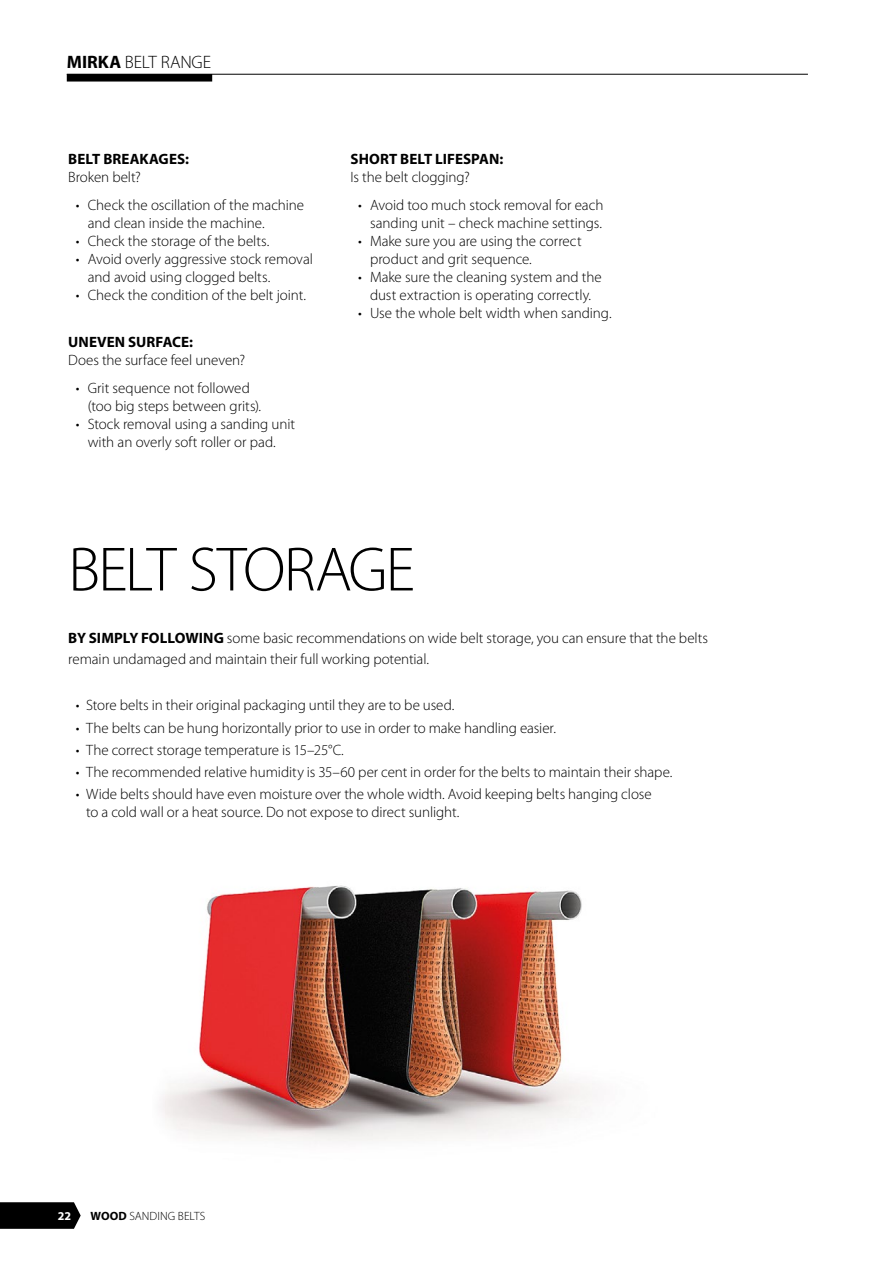
<style>
.page{position:relative;width:893px;height:1263px;background:#fff}
.page>*{position:absolute;margin:0;border:0;box-sizing:border-box;transform-origin:0 0}
.t1{font:300 63px "Myriad Pro";letter-spacing:-.03em;color:#000}
.t2{font:300 18px "Myriad Pro";letter-spacing:-.01em;color:#000}
.t3{font:300 15px/18px "Myriad Pro";letter-spacing:-.005em;color:#000}
.t4{font:700 15px "Myriad Pro";letter-spacing:.005em;color:#000}
.t5{font:300 12px "Myriad Pro";color:#000}
.t6{font:700 12px "Myriad Pro";color:#fff}
.s1{font-weight:700}
</style>
<div class="page">
<hr style="left:67px;top:74px;width:741px;height:1px;background:#000">
<div style="left:67px;top:74px;width:145px;height:8px;background:#000"></div>
<img style="left:160px;top:885px;width:432px;height:257px">
<svg style="left:0;top:1202px;width:81px;height:27px;background:#0f0f0f"></svg>
<p class="t2" style="left:67px;top:52px;width:146px"><span class="s1">MIRKA</span> BELT RANGE</p>
<p class="t4" style="left:68px;top:149px;width:122px">BELT BREAKAGES:</p>
<p class="t3" style="left:68px;top:168px;width:74px">Broken belt?</p>
<p class="t3" style="left:88px;top:197px;width:218px;text-indent:-12px">• Check the oscillation of the machine and clean inside the machine.</p>
<p class="t3" style="left:76px;top:233px;width:195px">• Check the storage of the belts.</p>
<p class="t3" style="left:88px;top:251px;width:227px;text-indent:-12px">• Avoid overly aggressive stock removal and avoid using clogged belts.</p>
<p class="t3" style="left:76px;top:287px;width:232px">• Check the condition of the belt joint.</p>
<p class="t4" style="left:68px;top:332px;width:126px">UNEVEN SURFACE:</p>
<p class="t3" style="left:68px;top:351px;width:178px">Does the surface feel uneven?</p>
<p class="t3" style="left:88px;top:380px;width:175px;text-indent:-12px">• Grit sequence not followed (too big steps between grits).</p>
<p class="t3" style="left:76px;top:416px;width:221px;text-align:center">• Stock removal using a sanding unit with an overly soft roller or pad.</p>
<p class="t4" style="left:351px;top:149px;width:154px">SHORT BELT LIFESPAN:</p>
<p class="t3" style="left:351px;top:168px;width:121px">Is the belt clogging?</p>
<p class="t3" style="left:358px;top:197px;width:247px;text-align:right">• Avoid too much stock removal for each sanding unit – check machine settings.</p>
<p class="t3" style="left:370px;top:233px;width:213px;text-indent:-12px">• Make sure you are using the correct product and grit sequence.</p>
<p class="t3" style="left:358px;top:269px;width:245px;text-align:center">• Make sure the cleaning system and the dust extraction is operating correctly.</p>
<p class="t3" style="left:358px;top:305px;width:255px">• Use the whole belt width when sanding.</p>
<h1 class="t1" style="left:68px;top:535px;width:348px">BELT STORAGE</h1>
<p class="t3" style="left:68px;top:627px;width:641px;line-height:21px"><span class="s1">BY SIMPLY FOLLOWING</span> some basic recommendations on wide belt storage, you can ensure that the belts remain undamaged and maintain their full working potential.</p>
<p class="t3" style="left:76px;top:696px;width:380px">• Store belts in their original packaging until they are to be used.</p>
<p class="t3" style="left:76px;top:719px;width:482px">• The belts can be hung horizontally prior to use in order to make handling easier.</p>
<p class="t3" style="left:76px;top:741px;width:270px">• The correct storage temperature is 15–25°C.</p>
<p class="t3" style="left:76px;top:763px;width:598px">• The recommended relative humidity is 35–60 per cent in order for the belts to maintain their shape.</p>
<p class="t3" style="left:86px;top:785px;width:567px;text-indent:-10px">• Wide belts should have even moisture over the whole width. Avoid keeping belts hanging close to a cold wall or a heat source. Do not expose to direct sunlight.</p>
<p class="t6" style="left:58px;top:1208px;width:15px">22</p>
<p class="t5" style="left:90px;top:1209px;width:117px"><span class="s1">WOOD</span> SANDING BELTS</p>
</div>
